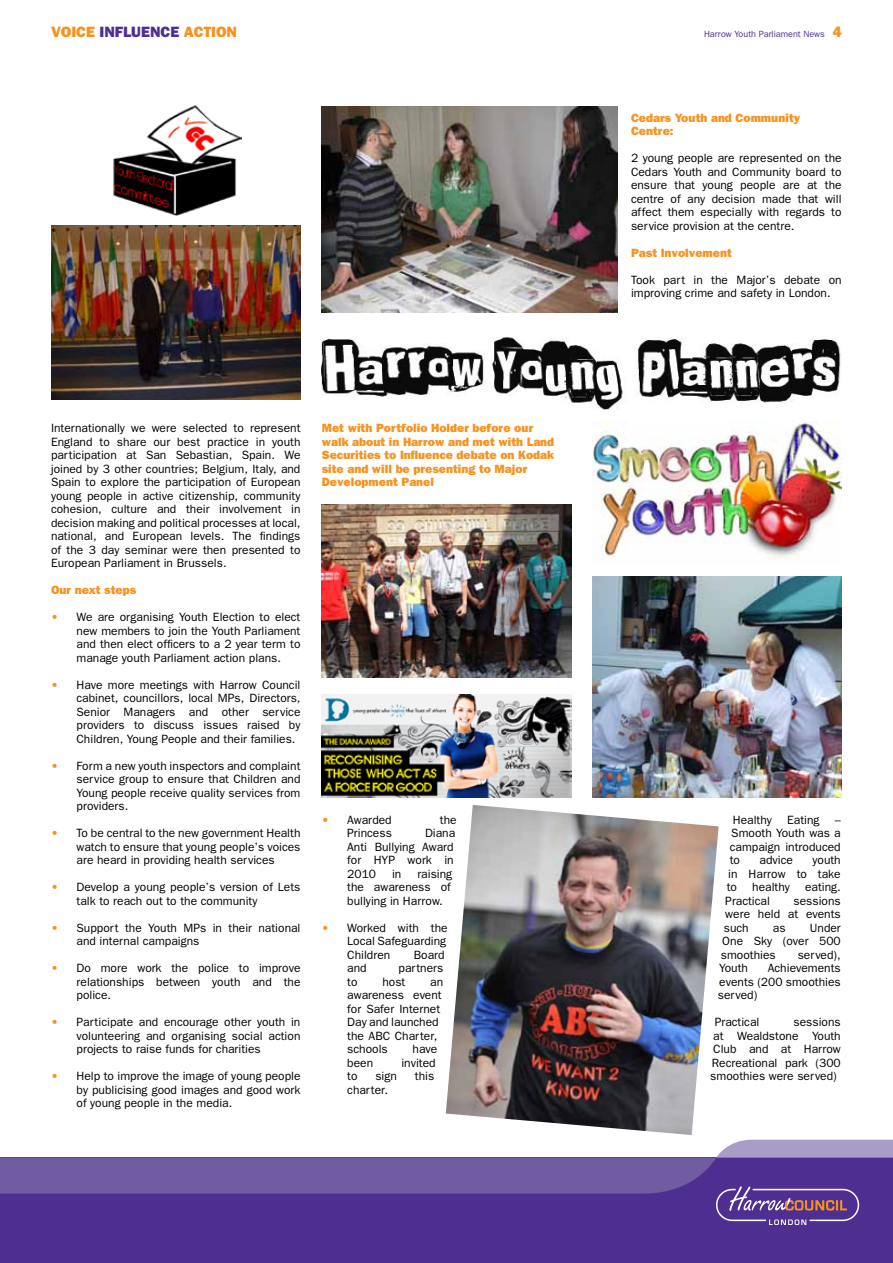
<style>
.page{position:relative;width:893px;height:1263px;background:#fff}
.page>*{position:absolute;margin:0;border:0;box-sizing:border-box;transform-origin:0 0}
.t1{font:800 15px "Franklin Gothic";color:#f7921e}
.t2{font:12px/13.5px "Franklin Gothic";color:#000;text-align:justify}
.t3{font:800 12px/13.5px "Franklin Gothic";color:#f7921e}
.t4{font:9px "Franklin Gothic";color:#4e2f91}
.s1{color:#4e2f91}
.s2{font-weight:800;font-size:15px;color:#f7921e}
.s3{color:#f7921e}
</style>
<div class="page">
<div style="left:0;top:1157px;width:893px;height:106px;background:#4e2f91"></div>
<svg style="left:0;top:1140px;width:893px;height:85px"></svg>
<img style="left:51px;top:225px;width:249px;height:174px">
<img style="left:113px;top:105px;width:128px;height:111px">
<img style="left:322px;top:106px;width:295px;height:206px">
<img style="left:322px;top:337px;width:520px;height:72px">
<img style="left:592px;top:576px;width:250px;height:222px">
<img style="left:322px;top:504px;width:249px;height:174px">
<img style="left:322px;top:695px;width:249px;height:103px">
<img style="left:446px;top:805px;width:273px;height:330px">
<img style="left:592px;top:422px;width:250px;height:137px">
<p class="t1" style="left:51px;top:23px;width:187px">Voice <span class="s1">Influence</span> Action</p>
<p class="t4" style="left:704px;top:29px;width:139px">Harrow Youth Parliament News <span class="s2">4</span></p>
<p class="t2" style="left:51px;top:421px;width:251px">Internationally we were selected to represent England to share our best practice in youth participation at San Sebastian, Spain. We joined by 3 other countries; Belgium, Italy, and Spain to explore the participation of European young people in active citizenship, community cohesion, culture and their involvement in decision making and political processes at local, national, and European levels. The findings of the 3 day seminar were then presented to European Parliament in Brussels.</p>
<p class="t3" style="left:51px;top:583px;width:87px">Our next steps</p>
<p class="t2" style="left:77px;top:610px;width:225px;text-indent:-26px"><span class="s3">•</span> We are organising Youth Election to elect new members to join the Youth Parliament and then elect officers to a 2 year term to manage youth Parliament action plans.</p>
<p class="t2" style="left:77px;top:677px;width:225px;text-indent:-26px"><span class="s3">•</span> Have more meetings with Harrow Council cabinet, councillors, local MPs, Directors, Senior Managers and other service providers to discuss issues raised by Children, Young People and their families.</p>
<p class="t2" style="left:77px;top:758px;width:225px;text-indent:-26px"><span class="s3">•</span> Form a new youth inspectors and complaint service group to ensure that Children and Young people receive quality services from providers.</p>
<p class="t2" style="left:77px;top:826px;width:225px;text-indent:-26px"><span class="s3">•</span> To be central to the new government Health watch to ensure that young people’s voices are heard in providing health services</p>
<p class="t2" style="left:77px;top:880px;width:225px;text-indent:-26px"><span class="s3">•</span> Develop a young people’s version of Lets talk to reach out to the community</p>
<p class="t2" style="left:77px;top:920px;width:225px;text-indent:-26px"><span class="s3">•</span> Support the Youth MPs in their national and internal campaigns</p>
<p class="t2" style="left:77px;top:961px;width:225px;text-indent:-26px"><span class="s3">•</span> Do more work the police to improve relationships between youth and the police.</p>
<p class="t2" style="left:77px;top:1015px;width:225px;text-indent:-26px"><span class="s3">•</span> Participate and encourage other youth in volunteering and organising social action projects to raise funds for charities</p>
<p class="t2" style="left:77px;top:1069px;width:225px;text-indent:-26px"><span class="s3">•</span> Help to improve the image of young people by publicising good images and good work of young people in the media.</p>
<p class="t3" style="left:322px;top:421px;width:234px">Met with Portfolio Holder before our walk about in Harrow and met with Land Securities to Influence debate on Kodak site and will be presenting to Major Development Panel</p>
<p class="t2" style="left:322px;top:812px;width:72px"><span class="s3">•</span> Awarded</p>
<p class="t2" style="left:440px;top:812px;width:18px">the</p>
<p class="t2" style="left:347px;top:826px;width:46px">Princess</p>
<p class="t2" style="left:347px;top:826px;width:109px;text-align:left;text-indent:78px">Diana<br>Anti Bullying Award for HYP work in<br>2010</p>
<p class="t2" style="left:347px;top:866px;width:106px;text-align:left;text-indent:70px">raising the awareness of bullying in Harrow.</p>
<p class="t2" style="left:347px;top:920px;width:102px;text-align:left;text-indent:-26px"><span class="s3">•</span> Worked with the<br>Local Safeguarding<br>Children</p>
<p class="t2" style="left:392px;top:866px;width:11px">in</p>
<p class="t2" style="left:414px;top:947px;width:32px">Board</p>
<p class="t2" style="left:347px;top:961px;width:21px">and</p>
<p class="t2" style="left:398px;top:961px;width:46px">partners</p>
<p class="t2" style="left:347px;top:974px;width:12px">to</p>
<p class="t2" style="left:382px;top:974px;width:25px">host</p>
<p class="t2" style="left:347px;top:974px;width:97px;text-align:left;text-indent:83px">an awareness event for Safer Internet<br>Day and launched the ABC Charter, schools</p>
<p class="t2" style="left:413px;top:1042px;width:26px">have</p>
<p class="t2" style="left:347px;top:1055px;width:27px">been</p>
<p class="t2" style="left:401px;top:1055px;width:36px">invited</p>
<p class="t2" style="left:347px;top:1069px;width:12px">to</p>
<p class="t2" style="left:375px;top:1069px;width:23px">sign</p>
<p class="t2" style="left:415px;top:1069px;width:21px">this</p>
<p class="t2" style="left:347px;top:1082px;width:42px">charter.</p>
<p class="t3" style="left:631px;top:110px;width:171px">Cedars Youth and Community<br>Centre:</p>
<p class="t2" style="left:631px;top:151px;width:212px">2 young people are represented on the Cedars Youth and Community board to ensure that young people are at the centre of any decision made that will affect them especially with regards to service provision at the centre.</p>
<p class="t3" style="left:631px;top:245px;width:102px">Past Involvement</p>
<p class="t2" style="left:631px;top:272px;width:212px">Took part in the Major’s debate on improving crime and safety in London.</p>
<p class="t2" style="left:733px;top:812px;width:41px">Healthy</p>
<p class="t2" style="left:787px;top:812px;width:34px">Eating</p>
<p class="t2" style="left:730px;top:812px;width:112px;text-indent:105px">– Smooth Youth was a campaign introduced to</p>
<p class="t2" style="left:727px;top:853px;width:115px;text-indent:86px">youth in Harrow to take to</p>
<p class="t2" style="left:760px;top:853px;width:35px">advice</p>
<p class="t2" style="left:752px;top:880px;width:39px">healthy</p>
<p class="t2" style="left:805px;top:880px;width:37px">eating.</p>
<p class="t2" style="left:725px;top:893px;width:46px">Practical</p>
<p class="t2" style="left:724px;top:893px;width:119px;text-indent:70px">sessions were held at events such</p>
<p class="t2" style="left:721px;top:920px;width:122px;text-indent:89px">Under One Sky (over 500 smoothies</p>
<p class="t2" style="left:773px;top:920px;width:14px">as</p>
<p class="t2" style="left:798px;top:947px;width:45px">served),</p>
<p class="t2" style="left:718px;top:961px;width:125px;text-indent:50px">Achievements events (200 smoothies served)</p>
<p class="t2" style="left:715px;top:1015px;width:46px">Practical</p>
<p class="t2" style="left:719px;top:961px;width:30px">Youth</p>
<p class="t2" style="left:710px;top:1015px;width:132px;text-indent:83px">sessions at Wealdstone Youth Club and at Harrow Recreational park (300 smoothies were served)</p>
</div>
